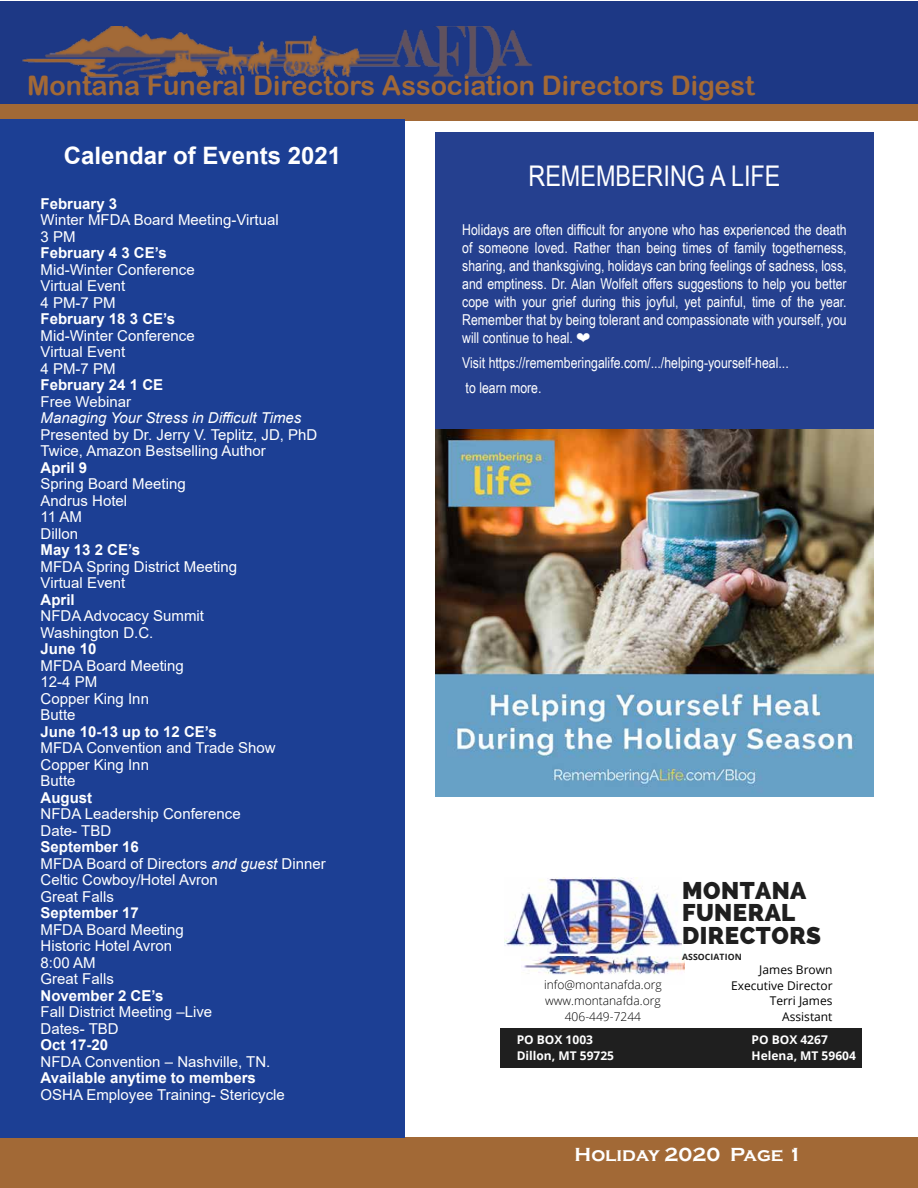
<style>
.page{position:relative;width:918px;height:1188px;background:#fff}
.page>*{position:absolute;margin:0;border:0;box-sizing:border-box;transform-origin:0 0}
.t1{font:28.5px "Arial Narrow";color:#fff}
.t2{font:27px "Arial Rounded MT Bold";color:#a26936}
.t3{font:800 24px/22.5px "Raleway";letter-spacing:.02em;color:#1f1f1f}
.t4{font:700 24px "Arial";color:#fff}
.t5{font:700 19.5px "Copperplate Gothic";color:#fff}
.t6{font:15px/16.5px "Arial";color:#fff}
.t7{font:15px/18px "Arial Narrow";color:#fff;text-align:justify}
.t8{font:700 15px "Arial";color:#fff}
.t9{font:italic 15px "Arial";color:#fff}
.t10{font:300 12px/16px "Open Sans";color:#000;text-align:center}
.t11{font:700 12px/15.8px "Open Sans";color:#fff}
.t12{font:12px/15.8px "Open Sans";color:#000;text-align:right}
.t13{font:700 8.7px "Open Sans";letter-spacing:.01em;color:#1f1f1f}
.s1{font-weight:700}
.s2{font-style:italic}
</style>
<div class="page">
<div style="left:435px;top:133px;width:439px;height:387px;background:#25408f"></div>
<div style="left:0;top:1137px;width:918px;height:51px;background:#a26936"></div>
<div style="left:0;top:1px;width:918px;height:103px;background:#1d3885"></div>
<div style="left:0;top:104px;width:918px;height:17px;background:#a26936"></div>
<img style="left:22px;top:26px;width:510px;height:52px">
<div style="left:0;top:119px;width:405px;height:1018px;background:#1c3f94"></div>
<img style="left:435px;top:430px;width:439px;height:366px">
<div style="left:500px;top:1029px;width:361px;height:39px;background:#1f1f1f"></div>
<img style="left:523px;top:943px;width:162px;height:32px">
<img style="left:505px;top:877px;width:176px;height:79px">
<h2 class="t2" style="left:27px;top:70px;width:729px">Montana Funeral Directors Association Directors Digest</h2>
<h3 class="t4" style="left:64px;top:138px;width:279px">Calendar of Events 2021</h3>
<p class="t8" style="left:41px;top:193px;width:78px">February 3</p>
<p class="t6" style="left:41px;top:212px;width:240px">Winter MFDA Board Meeting-Virtual<br>3 PM</p>
<p class="t8" style="left:41px;top:243px;width:128px">February 4 3 CE’s</p>
<p class="t6" style="left:41px;top:261px;width:156px">Mid-Winter Conference<br>Virtual Event<br>4 PM-7 PM</p>
<p class="t8" style="left:41px;top:309px;width:136px">February 18 3 CE’s</p>
<p class="t6" style="left:41px;top:327px;width:156px">Mid-Winter Conference<br>Virtual Event<br>4 PM-7 PM</p>
<p class="t8" style="left:41px;top:375px;width:124px">February 24 1 CE</p>
<p class="t6" style="left:41px;top:393px;width:92px">Free Webinar</p>
<p class="t9" style="left:41px;top:409px;width:262px">Managing Your Stress in Difficult Times</p>
<p class="t6" style="left:41px;top:426px;width:278px">Presented by Dr. Jerry V. Teplitz, JD, PhD<br>Twice, Amazon Bestselling Author</p>
<p class="t8" style="left:41px;top:457px;width:48px">April 9</p>
<p class="t6" style="left:41px;top:476px;width:147px">Spring Board Meeting<br>Andrus Hotel<br>11 AM<br>Dillon</p>
<p class="t8" style="left:41px;top:540px;width:101px">May 13 2 CE’s</p>
<p class="t6" style="left:41px;top:558px;width:198px">MFDA Spring District Meeting<br>Virtual Event</p>
<p class="t8" style="left:41px;top:589px;width:36px">April</p>
<p class="t6" style="left:41px;top:608px;width:165px">NFDA Advocacy Summit<br>Washington D.C.</p>
<p class="t8" style="left:41px;top:639px;width:57px">June 10</p>
<p class="t6" style="left:41px;top:657px;width:145px">MFDA Board Meeting<br>12-4 PM<br>Copper King Inn<br>Butte</p>
<p class="t8" style="left:41px;top:721px;width:178px">June 10-13 up to 12 CE’s</p>
<p class="t6" style="left:41px;top:740px;width:237px">MFDA Convention and Trade Show<br>Copper King Inn<br>Butte</p>
<p class="t8" style="left:41px;top:787px;width:53px">August</p>
<p class="t6" style="left:41px;top:806px;width:202px">NFDA Leadership Conference<br>Date- TBD</p>
<p class="t6" style="left:41px;top:839px;width:287px"><span class="s1">September 16<br></span>MFDA Board of Directors <span class="s2">and guest</span> Dinner<br>Celtic Cowboy/Hotel Avron<br>Great Falls</p>
<p class="t8" style="left:41px;top:903px;width:100px">September 17</p>
<p class="t6" style="left:41px;top:921px;width:145px">MFDA Board Meeting<br>Historic Hotel Avron<br>8:00 AM<br>Great Falls</p>
<p class="t8" style="left:41px;top:985px;width:124px">November 2 CE’s</p>
<p class="t6" style="left:41px;top:1004px;width:173px">Fall District Meeting –Live<br>Dates- TBD</p>
<p class="t8" style="left:41px;top:1035px;width:69px">Oct 17-20</p>
<p class="t6" style="left:41px;top:1053px;width:231px">NFDA Convention – Nashville, TN.</p>
<p class="t8" style="left:41px;top:1068px;width:217px">Available anytime to members</p>
<p class="t6" style="left:41px;top:1086px;width:246px">OSHA Employee Training- Stericycle</p>
<h1 class="t1" style="left:528px;top:155px;width:253px">REMEMBERING A LIFE</h1>
<p class="t7" style="left:462px;top:221px;width:386px">Holidays are often difficult for anyone who has experienced the death of someone loved. Rather than being times of family togetherness, sharing, and thanksgiving, holidays can bring feelings of sadness, loss, and emptiness. Dr. Alan Wolfelt offers suggestions to help you better cope with your grief during this joyful, yet painful, time of the year.<br>Remember that by being tolerant and compassionate with yourself, you will continue to heal.</p>
<p class="t7" style="left:462px;top:350px;width:328px;line-height:24.8px">Visit https://rememberingalife.com/.../helping-yourself-heal... to learn more.</p>
<p class="t10" style="left:544px;top:976px;width:119px">info@montanafda.org www.montanafda.org<br>406-449-7244</p>
<h3 class="t3" style="left:682px;top:879px;width:140px">MONTANA<br>FUNERAL<br>DIRECTORS</h3>
<p class="t13" style="left:682px;top:951px;width:61px">ASSOCIATION</p>
<p class="t12" style="left:731px;top:961px;width:103px">James Brown<br>Executive Director<br>Terri James<br>Assistant</p>
<p class="t11" style="left:517px;top:1031px;width:99px">PO BOX 1003<br>Dillon, MT 59725</p>
<p class="t11" style="left:752px;top:1031px;width:106px">PO BOX 4267<br>Helena, MT 59604</p>
<h3 class="t5" style="left:575px;top:1144px;width:229px">Holiday 2020 Page 1</h3>
</div>
